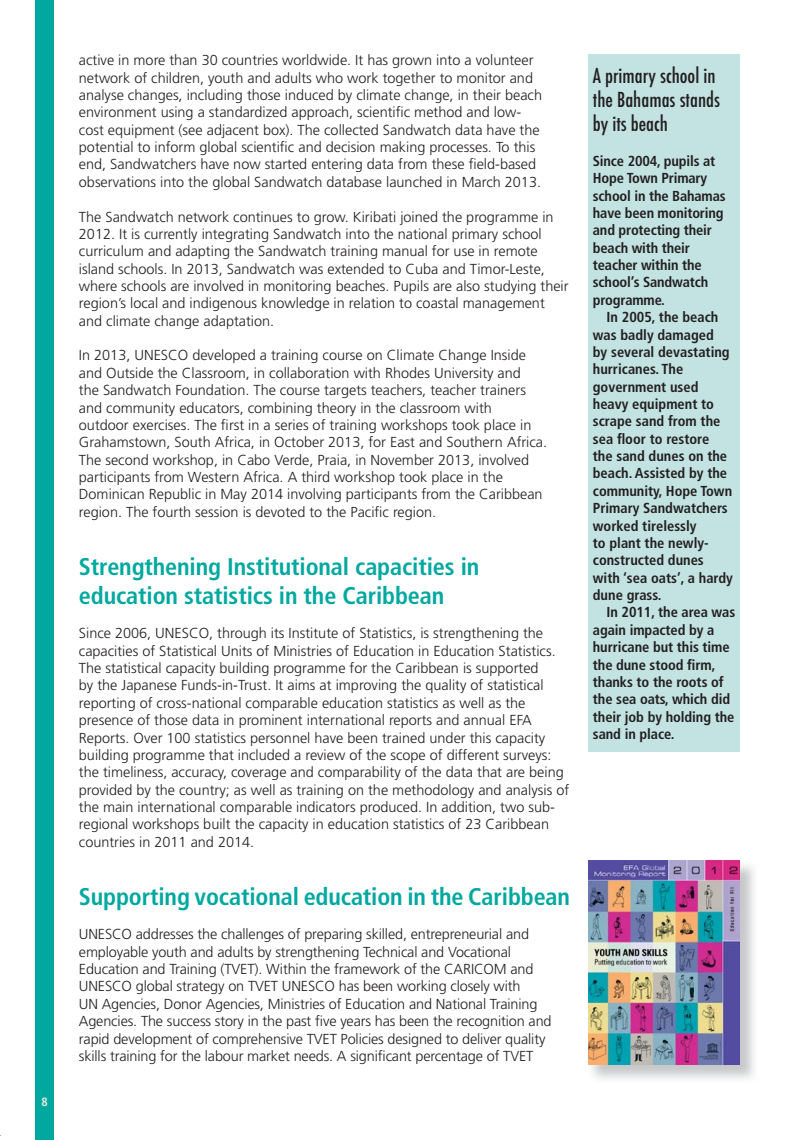
<style>
.page{position:relative;width:812px;height:1140px;background:#fff}
.page>*{position:absolute;margin:0;border:0;box-sizing:border-box;transform-origin:0 0}
.t1{font:700 condensed 24.15px/29px "Frutiger LT Std";letter-spacing:-.005em;color:#00a8a0}
.t2{font:500 condensed 20.1px/24.2px "Futura";color:#231f20}
.t3{font:300 14.4px/17.4px "Frutiger";color:#231f20}
.t4{font:700 condensed 14.4px/17.4px "Frutiger LT Std";letter-spacing:-.005em;color:#231f20}
.t5{font:700 condensed 12px "Frutiger LT Std";color:#f0ecdf}
</style>
<div class="page">
<div style="left:36px;top:0;width:18px;height:1140px;background:#00a8a0"></div>
<div style="left:588px;top:54px;width:152px;height:697px;background:#c2e3e1"></div>
<img style="left:588px;top:861px;width:152px;height:204px">
<p class="t5" style="left:42px;top:1097px;width:8px">8</p>
<p class="t3" style="left:79px;top:53px;width:465px">active in more than 30 countries worldwide. It has grown into a volunteer network of children, youth and adults who work together to monitor and analyse changes, including those induced by climate change, in their beach environment using a standardized approach, scientific method and low&shy;cost equipment (see adjacent box). The collected Sandwatch data have the potential to inform global scientific and decision making processes. To this end, Sandwatchers have now started entering data from these field-based observations into the global Sandwatch database launched in March 2013.</p>
<p class="t3" style="left:79px;top:209px;width:491px">The Sandwatch network continues to grow. Kiribati joined the programme in 2012. It is currently integrating Sandwatch into the national primary school curriculum and adapting the Sandwatch training manual for use in remote island schools. In 2013, Sandwatch was extended to Cuba and Timor-Leste, where schools are involved in monitoring beaches. Pupils are also studying their region’s local and indigenous knowledge in relation to coastal management and climate change adaptation.</p>
<p class="t3" style="left:79px;top:348px;width:470px">In 2013, UNESCO developed a training course on Climate Change Inside and Outside the Classroom, in collaboration with Rhodes University and<br>the Sandwatch Foundation. The course targets teachers, teacher trainers and community educators, combining theory in the classroom with<br>outdoor exercises. The first in a series of training workshops took place in Grahamstown, South Africa, in October 2013, for East and Southern Africa.<br>The second workshop, in Cabo Verde, Praia, in November 2013, involved participants from Western Africa. A third workshop took place in the Dominican Republic in May 2014 involving participants from the Caribbean region. The fourth session is devoted to the Pacific region.</p>
<h1 class="t1" style="left:79px;top:554px;width:402px">Strengthening Institutional capacities in education statistics in the Caribbean</h1>
<p class="t3" style="left:79px;top:626px;width:492px">Since 2006, UNESCO, through its Institute of Statistics, is strengthening the capacities of Statistical Units of Ministries of Education in Education Statistics.<br>The statistical capacity building programme for the Caribbean is supported<br>by the Japanese Funds-in-Trust. It aims at improving the quality of statistical reporting of cross-national comparable education statistics as well as the presence of those data in prominent international reports and annual EFA Reports. Over 100 statistics personnel have been trained under this capacity building programme that included a review of the scope of different surveys: the timeliness, accuracy, coverage and comparability of the data that are being provided by the country; as well as training on the methodology and analysis of the main international comparable indicators produced. In addition, two sub&shy;regional workshops built the capacity in education statistics of 23 Caribbean countries in 2011 and 2014.</p>
<h1 class="t1" style="left:79px;top:884px;width:493px">Supporting vocational education in the Caribbean</h1>
<p class="t3" style="left:79px;top:927px;width:474px">UNESCO addresses the challenges of preparing skilled, entrepreneurial and employable youth and adults by strengthening Technical and Vocational Education and Training (TVET). Within the framework of the CARICOM and UNESCO global strategy on TVET UNESCO has been working closely with<br>UN Agencies, Donor Agencies, Ministries of Education and National Training Agencies. The success story in the past five years has been the recognition and rapid development of comprehensive TVET Policies designed to deliver quality skills training for the labour market needs. A significant percentage of TVET</p>
<h2 class="t2" style="left:593px;top:65px;width:129px">A primary school in the Bahamas stands by its beach</h2>
<p class="t4" style="left:593px;top:153px;width:134px">Since 2004, pupils at<br>Hope Town Primary school in the Bahamas have been monitoring and protecting their beach with their teacher within the school’s Sandwatch programme.</p>
<p class="t4" style="left:593px;top:310px;width:142px;text-indent:14px">In 2005, the beach was badly damaged<br>by several devastating hurricanes. The government used heavy equipment to scrape sand from the sea floor to restore<br>the sand dunes on the beach. Assisted by the community, Hope Town<br>Primary Sandwatchers worked tirelessly<br>to plant the newly&shy;constructed dunes with ‘sea oats’, a hardy dune grass.</p>
<p class="t4" style="left:593px;top:605px;width:144px;text-indent:14px">In 2011, the area was again impacted by a hurricane but this time the dune stood firm, thanks to the roots of the sea oats, which did their job by holding the sand in place.</p>
</div>
